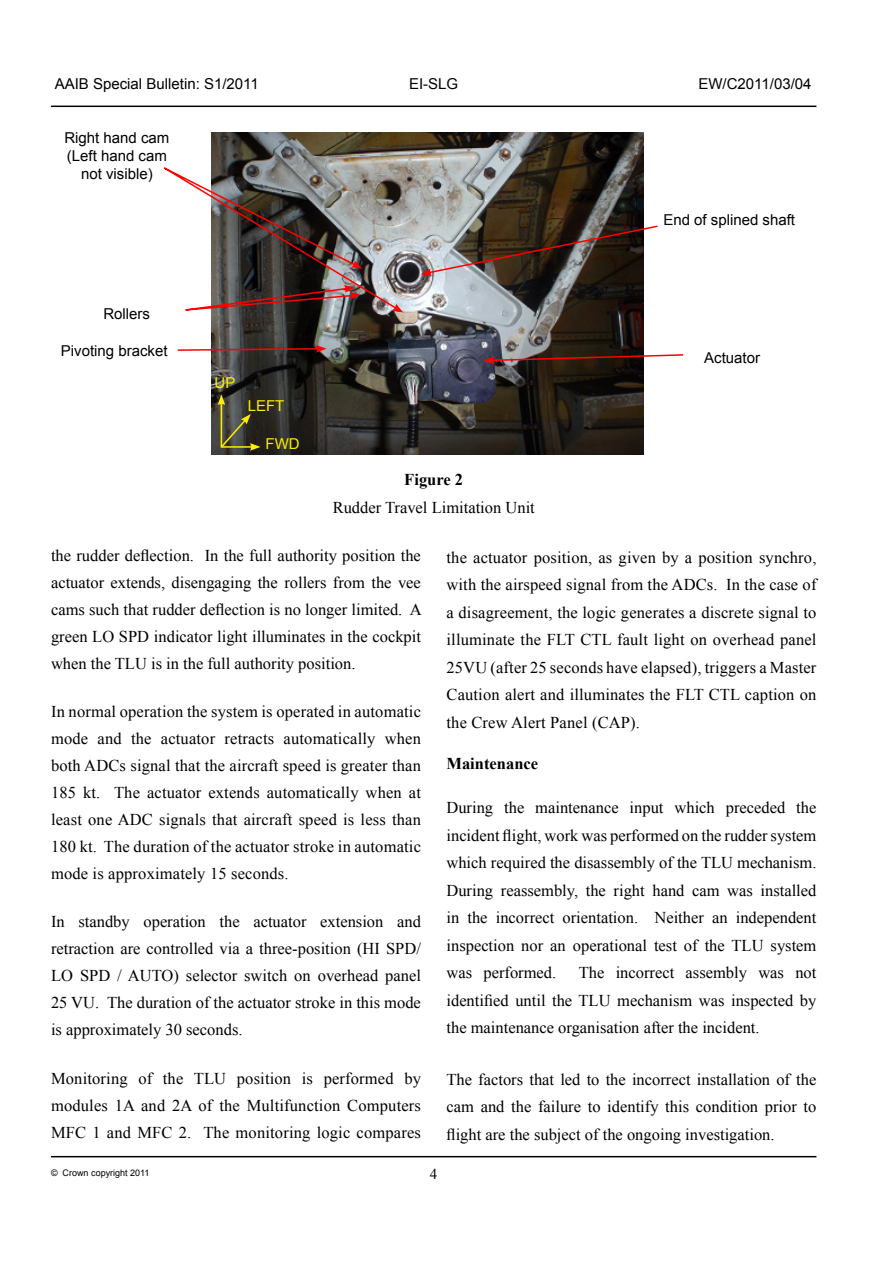
<style>
.page{position:relative;width:893px;height:1263px;background:#fff}
.page>*{position:absolute;margin:0;border:0;box-sizing:border-box;transform-origin:0 0}
.Bultext{font:16.5px/27px "Times New Roman";color:#000;text-align:justify}
.Para_header{font:700 16.5px "Times New Roman";color:#000}
.Caption_Header{font:700 16.5px "Times New Roman";color:#000}
.t1{font:15px "Arial";color:#000}
.t2{font:15px "Arial";color:#ffed00}
.t3{font:15px "Times New Roman";color:#000}
.Footnote{font:9px "Arial";color:#000}
</style>
<div class="page">
<hr style="left:51px;top:106px;width:765px;height:1px;background:#000">
<hr style="left:51px;top:1156px;width:765px;height:1px;background:#000">
<img style="left:211px;top:132px;width:432px;height:323px">
<img style="left:164px;top:148px;width:239px;height:164px">
<svg style="left:177px;top:345px;width:150px;height:8px"></svg>
<svg style="left:421px;top:224px;width:237px;height:52px;background:#60534b"></svg>
<svg style="left:484px;top:353px;width:200px;height:11px"></svg>
<svg style="left:218px;top:394px;width:43px;height:57px;background:#504e32"></svg>
<p class="t1" style="left:55px;top:74px;width:206px">AAIB Special Bulletin: S1/2011</p>
<p class="t1" style="left:409px;top:74px;width:51px">EI-SLG</p>
<p class="t1" style="left:698px;top:74px;width:115px">EW/C2011/03/04</p>
<p class="t1" style="left:64px;top:128px;width:107px">Right hand cam</p>
<p class="t1" style="left:67px;top:146px;width:102px">(Left hand cam</p>
<p class="t1" style="left:81px;top:164px;width:73px">not visible)</p>
<p class="t1" style="left:103px;top:304px;width:48px">Rollers</p>
<p class="t1" style="left:61px;top:341px;width:108px">Pivoting bracket</p>
<p class="t2" style="left:215px;top:373px;width:22px">UP</p>
<p class="t2" style="left:248px;top:395px;width:38px">LEFT</p>
<p class="t2" style="left:266px;top:434px;width:36px">FWD</p>
<p class="Caption_Header" style="left:404px;top:468px;width:60px">Figure 2</p>
<p class="Bultext" style="left:333px;top:494px;width:204px">Rudder Travel Limitation Unit</p>
<p class="t1" style="left:663px;top:210px;width:133px">End of splined shaft</p>
<p class="t1" style="left:704px;top:348px;width:57px">Actuator</p>
<p class="Bultext" style="left:51px;top:542px;width:372px">the rudder deflection. In the full authority position the actuator extends, disengaging the rollers from the vee cams such that rudder deflection is no longer limited. A green LO SPD indicator light illuminates in the cockpit when the TLU is in the full authority position.</p>
<p class="Bultext" style="left:51px;top:698px;width:371px">In normal operation the system is operated in automatic mode and the actuator retracts automatically when both ADCs signal that the aircraft speed is greater than 185 kt. The actuator extends automatically when at least one ADC signals that aircraft speed is less than 180 kt. The duration of the actuator stroke in automatic mode is approximately 15 seconds.</p>
<p class="Bultext" style="left:51px;top:908px;width:371px">In standby operation the actuator extension and retraction are controlled via a three-position (HI SPD/ LO SPD / AUTO) selector switch on overhead panel 25 VU. The duration of the actuator stroke in this mode is approximately 30 seconds.</p>
<p class="Bultext" style="left:51px;top:1064px;width:371px">Monitoring of the TLU position is performed by modules 1A and 2A of the Multifunction Computers MFC 1 and MFC 2. The monitoring logic compares</p>
<p class="Bultext" style="left:446px;top:543px;width:372px;line-height:27.5px">the actuator position, as given by a position synchro, with the airspeed signal from the ADCs. In the case of a disagreement, the logic generates a discrete signal to illuminate the FLT CTL fault light on overhead panel 25VU (after 25 seconds have elapsed), triggers a Master Caution alert and illuminates the FLT CTL caption on the Crew Alert Panel (CAP).</p>
<p class="Para_header" style="left:446px;top:752px;width:93px">Maintenance</p>
<p class="Bultext" style="left:446px;top:794px;width:371px;line-height:27.5px">During the maintenance input which preceded the incident flight, work was performed on the rudder system which required the disassembly of the TLU mechanism.<br>During reassembly, the right hand cam was installed in the incorrect orientation. Neither an independent inspection nor an operational test of the TLU system was performed.</p>
<p class="Bultext" style="left:446px;top:958px;width:371px;line-height:27.5px;text-indent:132px">The incorrect assembly was not identified until the TLU mechanism was inspected by the maintenance organisation after the incident.</p>
<p class="Bultext" style="left:446px;top:1065px;width:371px;line-height:27.5px">The factors that led to the incorrect installation of the cam and the failure to identify this condition prior to flight are the subject of the ongoing investigation.</p>
<p class="Footnote" style="left:51px;top:1167px;width:100px">© Crown copyright 2011</p>
<p class="t3" style="left:430px;top:1164px;width:9px">4</p>
</div>
